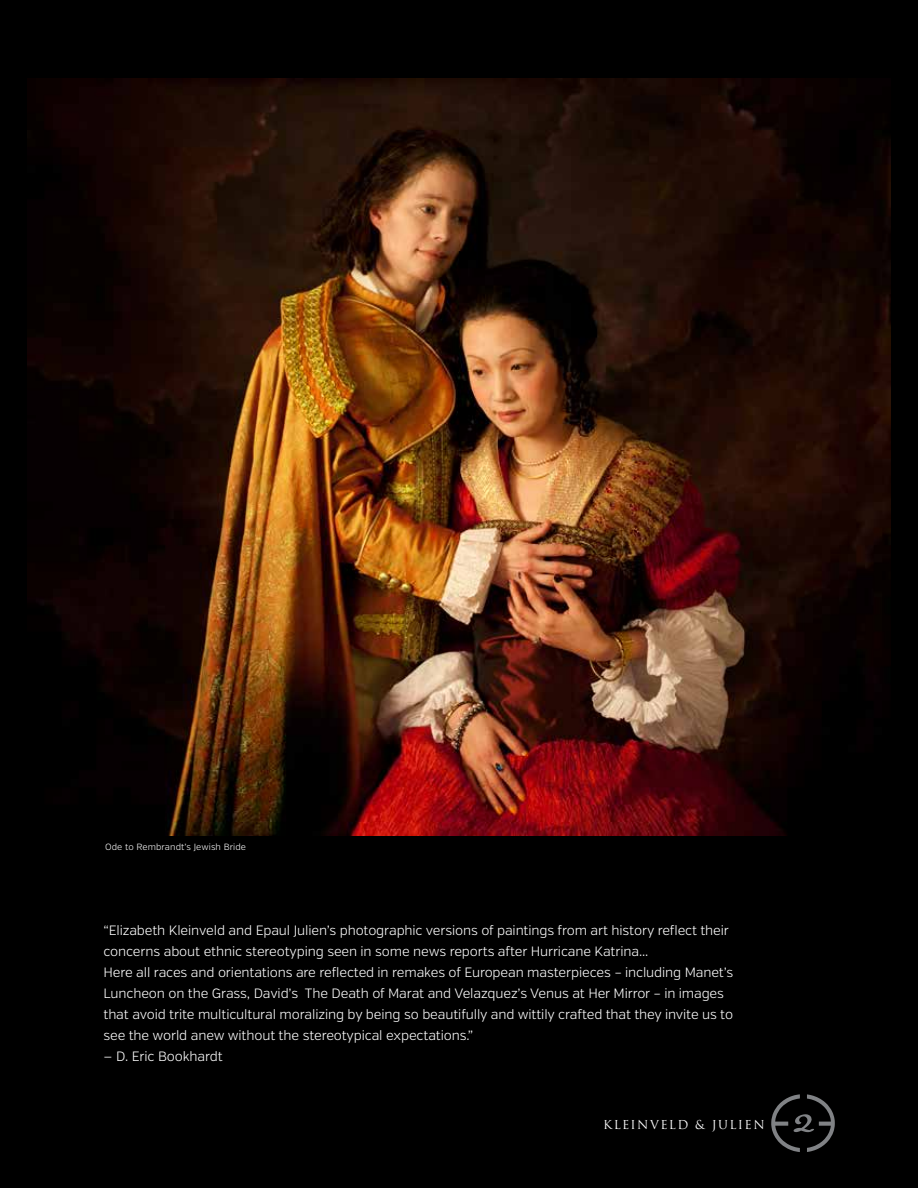
<style>
.page{position:relative;width:918px;height:1188px;background:#000}
.page>*{position:absolute;margin:0;border:0;box-sizing:border-box;transform-origin:0 0}
.t1{font:300 13.5px/21px "Verb";letter-spacing:-.01em;color:#fff}
.t2{font:12px "Trajan Pro 3";letter-spacing:.12em;color:#fff}
.t3{font:300 9px "Verb";letter-spacing:.01em;color:#fff}
</style>
<div class="page">
<img style="left:27px;top:78px;width:864px;height:757px">
<svg style="left:771px;top:1094px;width:64px;height:58px;background:#1f1f20"></svg>
<p class="t3" style="left:105px;top:842px;width:142px">Ode to Rembrandt’s Jewish Bride</p>
<p class="t1" style="left:104px;top:920px;width:631px">“Elizabeth Kleinveld and Epaul Julien’s photographic versions of paintings from art history reflect their concerns about ethnic stereotyping seen in some news reports after Hurricane Katrina...<br>Here all races and orientations are reflected in remakes of European masterpieces – including Manet’s Luncheon on the Grass, David’s The Death of Marat and Velazquez’s Venus at Her Mirror – in images that avoid trite multicultural moralizing by being so beautifully and wittily crafted that they invite us to see the world anew without the stereotypical expectations.”</p>
<p class="t1" style="left:104px;top:1046px;width:121px">— D. Eric Bookhardt</p>
<p class="t2" style="left:603px;top:1116px;width:163px">KLEINVELD &amp; JULIEN</p>
</div>
